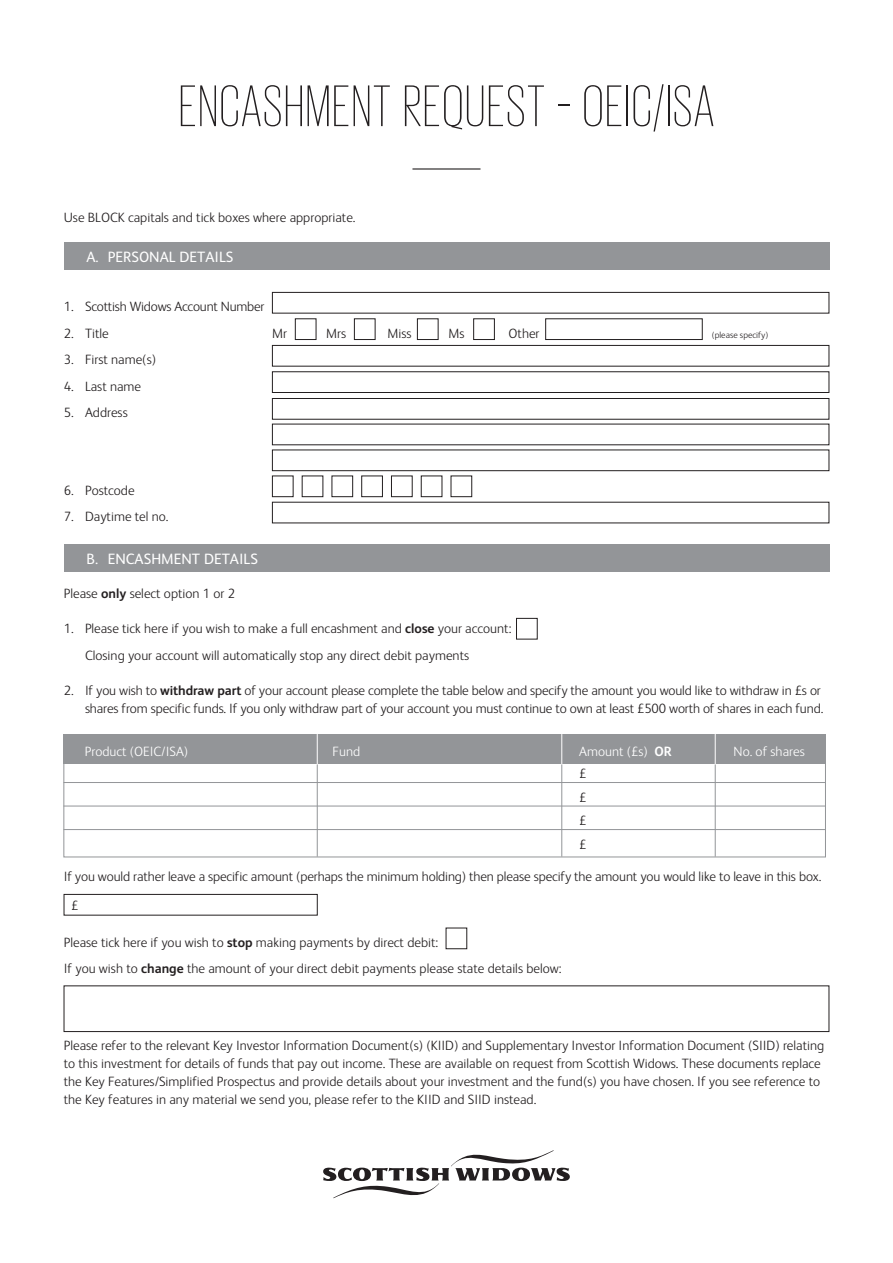
<style>
.page{position:relative;width:893px;height:1263px;background:#fff}
.page>*{position:absolute;margin:0;border:0;box-sizing:border-box;transform-origin:0 0}
.Cover_Headline_1{font:200 60px "Giorgio Sans";letter-spacing:.03em;color:#231f20}
.APP_Section_Heading{font:15px "FS Albert SW";color:#fff}
.APP_Body_Text{font:300 13.5px/18px "FS Albert SW";color:#231f20;text-align:right}
.APP_Body_Text-2{font:300 13.5px "FS Albert SW";color:#fff}
.APP_Body_Text-3{font:300 9px "FS Albert SW";color:#231f20}
.s1{font-weight:700}
</style>
<div class="page">
<div style="left:545px;top:318px;width:157px;height:22px;border:1px solid #231f20"></div>
<div style="left:473px;top:318px;width:22px;height:22px;border:1px solid #231f20"></div>
<div style="left:417px;top:318px;width:21px;height:22px;border:1px solid #231f20"></div>
<div style="left:354px;top:318px;width:21px;height:22px;border:1px solid #231f20"></div>
<div style="left:295px;top:318px;width:21px;height:22px;border:1px solid #231f20"></div>
<div style="left:64px;top:242px;width:765px;height:28px;background:#939598"></div>
<div style="left:272px;top:345px;width:557px;height:21px;border:1px solid #231f20"></div>
<div style="left:272px;top:292px;width:557px;height:21px;border:1px solid #231f20"></div>
<div style="left:272px;top:371px;width:557px;height:22px;border:1px solid #231f20"></div>
<div style="left:272px;top:398px;width:557px;height:21px;border:1px solid #231f20"></div>
<div style="left:272px;top:450px;width:557px;height:21px;border:1px solid #231f20"></div>
<div style="left:272px;top:476px;width:21px;height:21px;border:1px solid #231f20"></div>
<div style="left:302px;top:476px;width:21px;height:21px;border:1px solid #231f20"></div>
<div style="left:332px;top:476px;width:21px;height:21px;border:1px solid #231f20"></div>
<div style="left:361px;top:476px;width:22px;height:21px;border:1px solid #231f20"></div>
<div style="left:391px;top:476px;width:21px;height:21px;border:1px solid #231f20"></div>
<div style="left:421px;top:476px;width:21px;height:21px;border:1px solid #231f20"></div>
<div style="left:451px;top:476px;width:21px;height:21px;border:1px solid #231f20"></div>
<div style="left:64px;top:544px;width:765px;height:28px;background:#939598"></div>
<div style="left:516px;top:618px;width:21px;height:21px;border:1px solid #231f20"></div>
<div style="left:446px;top:928px;width:21px;height:21px;border:1px solid #231f20"></div>
<div style="left:64px;top:985px;width:765px;height:47px;border:1px solid #231f20"></div>
<div style="left:63px;top:744px;width:763px;height:113px;border:1px solid #939598"></div>
<div style="left:63px;top:734px;width:763px;height:30px;background:#939598"></div>
<hr style="left:63px;top:782px;width:763px;height:1px;background:#939598">
<hr style="left:63px;top:806px;width:763px;height:1px;background:#939598">
<hr style="left:63px;top:829px;width:763px;height:1px;background:#939598">
<hr style="left:715px;top:726px;width:1px;height:38px;background:#fff">
<hr style="left:561px;top:734px;width:1px;height:38px;background:#fff">
<hr style="left:317px;top:734px;width:1px;height:38px;background:#fff">
<hr style="left:715px;top:764px;width:1px;height:93px;background:#939598">
<hr style="left:561px;top:764px;width:1px;height:93px;background:#939598">
<hr style="left:317px;top:764px;width:1px;height:93px;background:#939598">
<div style="left:64px;top:894px;width:253px;height:21px;border:1px solid #231f20"></div>
<svg style="left:323px;top:1150px;width:247px;height:48px"></svg>
<hr style="left:412px;top:168px;width:68px;height:2px;background:#231f20">
<p class="Cover_Headline_1" style="left:179px;top:77px;width:537px">ENCASHMENT REQUEST – OEIC/ISA</p>
<p class="APP_Body_Text" style="left:64px;top:208px;width:293px">Use BLOCK capitals and tick boxes where appropriate.</p>
<p class="APP_Section_Heading" style="left:87px;top:248px;width:148px">A. PERSONAL DETAILS</p>
<p class="APP_Body_Text" style="left:64px;top:298px;width:202px">1. Scottish Widows Account Number</p>
<p class="APP_Body_Text" style="left:64px;top:324px;width:47px">2. Title</p>
<p class="APP_Body_Text" style="left:272px;top:324px;width:16px">Mr</p>
<p class="APP_Body_Text" style="left:326px;top:324px;width:22px">Mrs</p>
<p class="APP_Body_Text" style="left:387px;top:324px;width:26px">Miss</p>
<p class="APP_Body_Text" style="left:449px;top:324px;width:18px">Ms</p>
<p class="APP_Body_Text" style="left:509px;top:324px;width:32px">Other</p>
<p class="APP_Body_Text-3" style="left:712px;top:329px;width:58px">(please specify)</p>
<p class="APP_Body_Text" style="left:64px;top:351px;width:94px">3. First name(s)</p>
<p class="APP_Body_Text" style="left:64px;top:377px;width:79px">4. Last name</p>
<p class="APP_Body_Text" style="left:64px;top:404px;width:66px">5. Address</p>
<p class="APP_Body_Text" style="left:64px;top:481px;width:72px">6. Postcode</p>
<p class="APP_Body_Text" style="left:64px;top:508px;width:106px">7. Daytime tel no.</p>
<p class="APP_Section_Heading" style="left:87px;top:550px;width:173px">B. ENCASHMENT DETAILS</p>
<p class="APP_Body_Text" style="left:64px;top:584px;width:173px">Please <span class="s1">only</span> select option 1 or 2</p>
<p class="APP_Body_Text" style="left:64px;top:619px;width:449px">1. Please tick here if you wish to make a full encashment and <span class="s1">close</span> your account:</p>
<p class="APP_Body_Text" style="left:85px;top:646px;width:386px">Closing your account will automatically stop any direct debit payments</p>
<p class="APP_Body_Text" style="left:64px;top:681px;width:761px">2. If you wish to <span class="s1">withdraw part</span> of your account please complete the table below and specify the amount you would like to withdraw in £s or shares from specific funds. If you only withdraw part of your account you must continue to own at least £500 worth of shares in each fund.</p>
<p class="APP_Body_Text-2" style="left:85px;top:743px;width:105px">Product (OEIC/ISA)</p>
<p class="APP_Body_Text-2" style="left:333px;top:743px;width:29px">Fund</p>
<p class="APP_Body_Text-2" style="left:579px;top:743px;width:94px">Amount (£s) <span class="s1">OR</span></p>
<p class="APP_Body_Text-2" style="left:733px;top:743px;width:73px">No. of shares</p>
<p class="APP_Body_Text" style="left:579px;top:765px;width:9px">£</p>
<p class="APP_Body_Text" style="left:579px;top:788px;width:9px">£</p>
<p class="APP_Body_Text" style="left:579px;top:812px;width:9px">£</p>
<p class="APP_Body_Text" style="left:579px;top:835px;width:9px">£</p>
<p class="APP_Body_Text" style="left:64px;top:867px;width:759px">If you would rather leave a specific amount (perhaps the minimum holding) then please specify the amount you would like to leave in this box.</p>
<p class="APP_Body_Text" style="left:71px;top:896px;width:9px">£</p>
<p class="APP_Body_Text" style="left:64px;top:933px;width:376px">Please tick here if you wish to <span class="s1">stop</span> making payments by direct debit:</p>
<p class="APP_Body_Text" style="left:64px;top:959px;width:499px">If you wish to <span class="s1">change</span> the amount of your direct debit payments please state details below:</p>
<p class="APP_Body_Text" style="left:64px;top:1036px;width:762px;text-align:left">Please refer to the relevant Key Investor Information Document(s) (KIID) and Supplementary Investor Information Document (SIID) relating to this investment for details of funds that pay out income. These are available on request from Scottish Widows. These documents replace the Key Features/Simplified Prospectus and provide details about your investment and the fund(s) you have chosen. If you see reference to the Key features in any material we send you, please refer to the KIID and SIID instead.</p>
</div>
